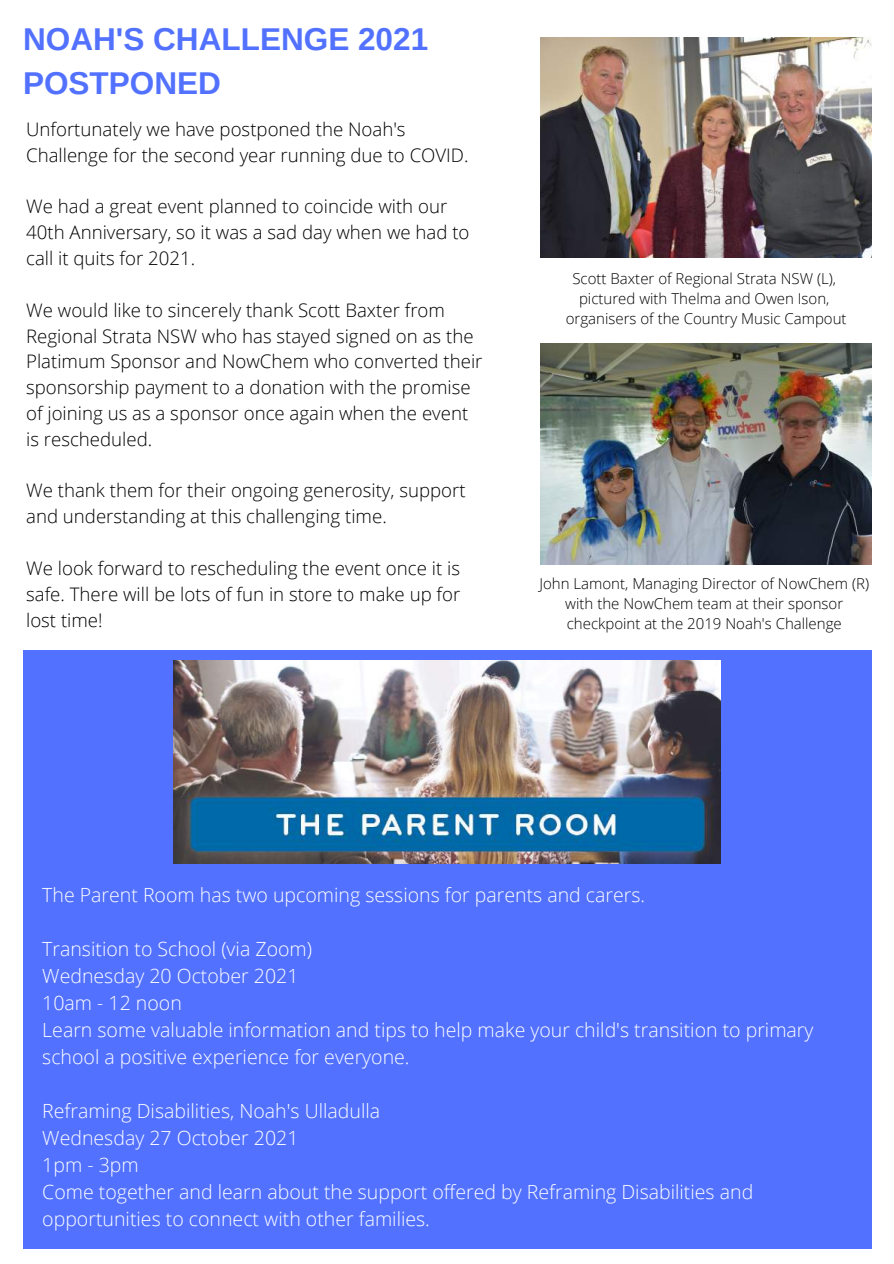
<style>
.page{position:relative;width:894px;height:1264px;background:#fff}
.page>*{position:absolute;margin:0;border:0;box-sizing:border-box;transform-origin:0 0}
.t1{font:700 31.5px/44px "Arimo";color:#5271ff}
.t2{font:300 19.5px/27px "Open Sans";color:#fff}
.t3{font:300 18.6px/25.8px "Open Sans";color:#000}
.t4{font:300 15px/20.2px "Open Sans";color:#000;text-align:center}
</style>
<div class="page">
<div style="left:23px;top:650px;width:848px;height:598px;background:#5271ff"></div>
<img style="left:174px;top:660px;width:546px;height:203px">
<img style="left:540px;top:37px;width:331px;height:221px">
<img style="left:540px;top:344px;width:331px;height:220px">
<h1 class="t1" style="left:23px;top:17px;width:406px">NOAH'S CHALLENGE 2021<br>POSTPONED</h1>
<p class="t3" style="left:26px;top:116px;width:444px">Unfortunately we have postponed the Noah's<br>Challenge for the second year running due to COVID.</p>
<p class="t3" style="left:26px;top:193px;width:445px">We had a great event planned to coincide with our<br>40th Anniversary, so it was a sad day when we had to call it quits for 2021.</p>
<p class="t3" style="left:26px;top:296px;width:457px">We would like to sincerely thank Scott Baxter from Regional Strata NSW who has stayed signed on as the Platimum Sponsor and NowChem who converted their sponsorship payment to a donation with the promise of joining us as a sponsor once again when the event is rescheduled.</p>
<p class="t3" style="left:26px;top:477px;width:441px">We thank them for their ongoing generosity, support and understanding at this challenging time.</p>
<p class="t3" style="left:26px;top:554px;width:435px;text-align:justify">We look forward to rescheduling the event once it is safe. There will be lots of fun in store to make up for lost time!</p>
<p class="t4" style="left:565px;top:268px;width:282px">Scott Baxter of Regional Strata NSW (L), pictured with Thelma and Owen Ison, organisers of the Country Music Campout</p>
<p class="t4" style="left:539px;top:572px;width:331px">John Lamont, Managing Director of NowChem (R) with the NowChem team at their sponsor checkpoint at the 2019 Noah's Challenge</p>
<p class="t2" style="left:42px;top:880px;width:604px">The Parent Room has two upcoming sessions for parents and carers.</p>
<p class="t2" style="left:42px;top:935px;width:772px">Transition to School (via Zoom)<br>Wednesday 20 October 2021<br>10am - 12 noon<br>Learn some valuable information and tips to help make your child's transition to primary school a positive experience for everyone.</p>
<p class="t2" style="left:42px;top:1097px;width:712px">Reframing Disabilities, Noah's Ulladulla<br>Wednesday 27 October 2021<br>1pm - 3pm<br>Come together and learn about the support offered by Reframing Disabilities and opportunities to connect with other families.</p>
</div>
